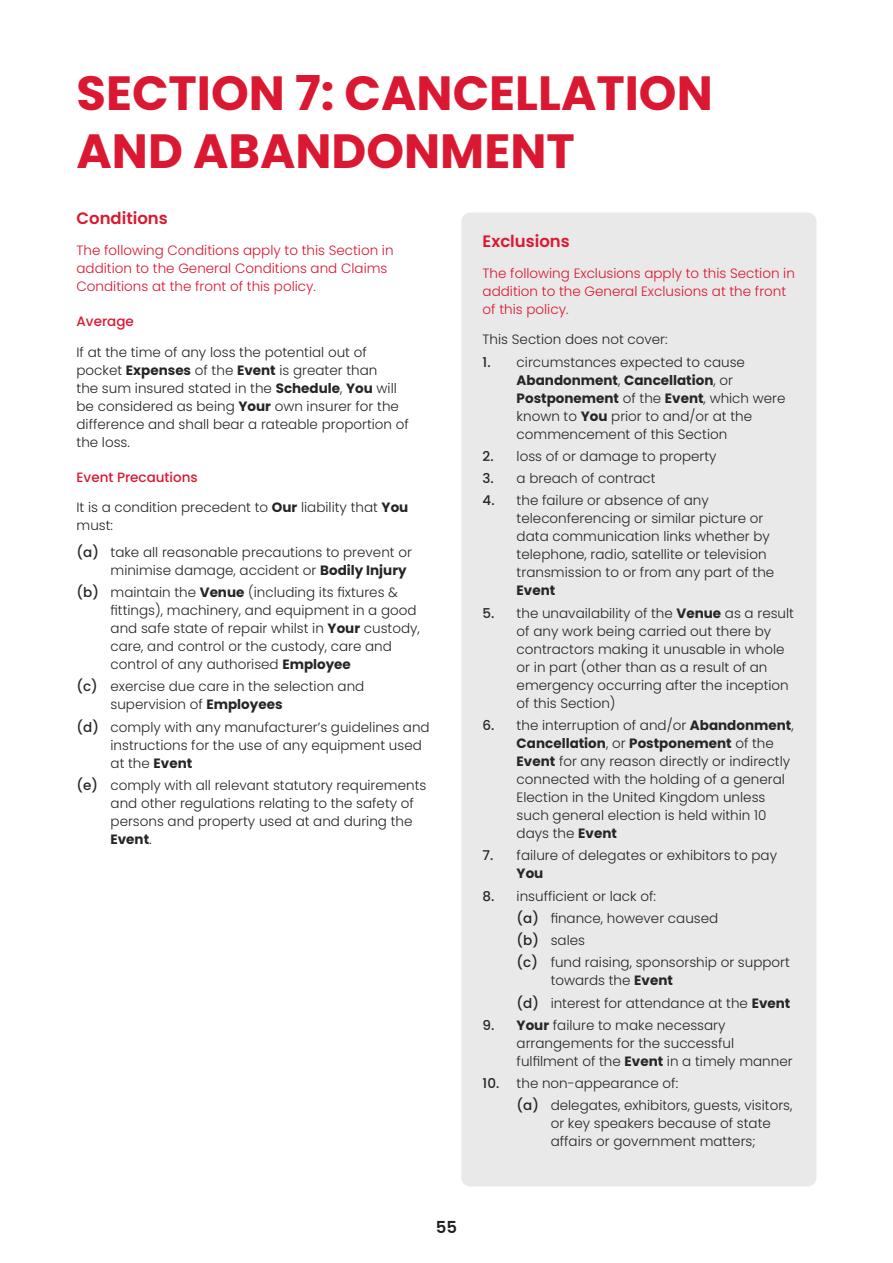
<style>
.page{position:relative;width:893px;height:1263px;background:#fff}
.page>*{position:absolute;margin:0;border:0;box-sizing:border-box;transform-origin:0 0}
.A4_Page_Title_NOTOC{font:700 48px/57.6px "Poppins";color:#db1831}
.Subtitle_L1_Red{font:600 16.5px "Poppins";color:#db1831}
.t1{font:600 16.5px "Poppins";color:#231f20}
.Body{font:300 13.5px/18px "Poppins";color:#262626}
.Body_Colour{font:300 13.5px/18px "Poppins";color:#db1831}
.Subtitle_L2_Red{font:500 13.5px "Poppins";color:#db1831}
.s1{font-weight:700}
.s2{font-weight:500}
</style>
<div class="page">
<div style="left:461px;top:213px;width:355px;height:973px;background:#e9e9e9;border-radius:9px"></div>
<p class="A4_Page_Title_NOTOC" style="left:77px;top:65px;width:638px">SECTION 7: CANCELLATION<br>AND ABANDONMENT</p>
<p class="Subtitle_L1_Red" style="left:77px;top:209px;width:93px">Conditions</p>
<p class="Body_Colour" style="left:77px;top:241px;width:319px">The following Conditions apply to this Section in addition to the General Conditions and Claims<br>Conditions at the front of this policy.</p>
<p class="Subtitle_L2_Red" style="left:77px;top:313px;width:59px">Average</p>
<p class="Body" style="left:77px;top:343px;width:334px">If at the time of any loss the potential out of pocket <span class="s1">Expenses</span> of the <span class="s1">Event</span> is greater than<br>the sum insured stated in the <span class="s1">Schedule</span>, <span class="s1">You</span> will be considered as being <span class="s1">Your</span> own insurer for the difference and shall bear a rateable proportion of the loss.</p>
<p class="Subtitle_L2_Red" style="left:77px;top:469px;width:123px">Event Precautions</p>
<p class="Body" style="left:77px;top:499px;width:333px">It is a condition precedent to <span class="s1">Our</span> liability that <span class="s1">You </span>must:</p>
<p class="Body" style="left:111px;top:543px;width:303px;text-indent:-34px"><span class="s2">(a)</span> take all reasonable precautions to prevent or minimise damage, accident or <span class="s1">Bodily Injury</span></p>
<p class="Body" style="left:111px;top:583px;width:311px;text-indent:-34px"><span class="s2">(b)</span> maintain the <span class="s1">Venue</span> (including its fixtures &amp; fittings), machinery, and equipment in a good and safe state of repair whilst in <span class="s1">Your</span> custody, care, and control or the custody, care and control of any authorised <span class="s1">Employee</span></p>
<p class="Body" style="left:111px;top:678px;width:255px;text-indent:-34px"><span class="s2">(c)</span> exercise due care in the selection and supervision of <span class="s1">Employees</span></p>
<p class="Body" style="left:111px;top:718px;width:321px;text-indent:-34px"><span class="s2">(d)</span> comply with any manufacturer’s guidelines and instructions for the use of any equipment used at the <span class="s1">Event</span></p>
<p class="Body" style="left:111px;top:776px;width:317px;text-indent:-34px"><span class="s2">(e)</span> comply with all relevant statutory requirements and other regulations relating to the safety of persons and property used at and during the <span class="s1">Event</span>.</p>
<p class="Subtitle_L1_Red" style="left:483px;top:232px;width:89px">Exclusions</p>
<p class="Body_Colour" style="left:483px;top:264px;width:314px">The following Exclusions apply to this Section in addition to the General Exclusions at the front of this policy.</p>
<p class="Body" style="left:483px;top:331px;width:187px">This Section does not cover:</p>
<p class="Body" style="left:517px;top:353px;width:270px;text-indent:-34px"><span class="s2">1.</span> circumstances expected to cause <span class="s1">Abandonment</span>, <span class="s1">Cancellation</span>, or <span class="s1">Postponement</span> of the <span class="s1">Event</span>, which were known to <span class="s1">You</span> prior to and/or at the commencement of this Section</p>
<p class="Body" style="left:483px;top:447px;width:235px"><span class="s2">2.</span> loss of or damage to property</p>
<p class="Body" style="left:483px;top:469px;width:174px"><span class="s2">3.</span> a breach of contract</p>
<p class="Body" style="left:517px;top:492px;width:259px;text-indent:-34px"><span class="s2">4.</span> the failure or absence of any teleconferencing or similar picture or data communication links whether by telephone, radio, satellite or television transmission to or from any part of the<br><span class="s1">Event</span></p>
<p class="Body" style="left:517px;top:604px;width:279px;text-indent:-34px"><span class="s2">5.</span> the unavailability of the <span class="s1">Venue</span> as a result of any work being carried out there by contractors making it unusable in whole or in part (other than as a result of an emergency occurring after the inception of this Section)</p>
<p class="Body" style="left:517px;top:716px;width:279px;text-indent:-34px"><span class="s2">6.</span> the interruption of and/or <span class="s1">Abandonment</span>, <span class="s1">Cancellation</span>, or <span class="s1">Postponement</span> of the <span class="s1">Event</span> for any reason directly or indirectly connected with the holding of a general Election in the United Kingdom unless such general election is held within 10 days the <span class="s1">Event</span></p>
<p class="Body" style="left:517px;top:846px;width:262px;text-indent:-34px"><span class="s2">7.</span> failure of delegates or exhibitors to pay<br><span class="s1">You</span></p>
<p class="Body" style="left:483px;top:887px;width:175px"><span class="s2">8.</span> insufficient or lack of:</p>
<p class="Body" style="left:517px;top:909px;width:203px"><span class="s2">(a)</span> finance, however caused</p>
<p class="Body" style="left:517px;top:931px;width:70px"><span class="s2">(b)</span> sales</p>
<p class="Body" style="left:551px;top:954px;width:241px;text-indent:-34px"><span class="s2">(c)</span> fund raising, sponsorship or support towards the <span class="s1">Event</span></p>
<p class="Body" style="left:517px;top:994px;width:275px"><span class="s2">(d)</span> interest for attendance at the <span class="s1">Event</span></p>
<p class="Body" style="left:517px;top:1016px;width:277px;text-indent:-34px"><span class="s2">9.</span> <span class="s1">Your</span> failure to make necessary arrangements for the successful fulfilment of the <span class="s1">Event</span> in a timely manner</p>
<p class="Body" style="left:483px;top:1074px;width:197px"><span class="s2">10.</span> the non-appearance of:</p>
<p class="Body" style="left:551px;top:1097px;width:243px;text-indent:-34px"><span class="s2">(a)</span> delegates, exhibitors, guests, visitors, or key speakers because of state affairs or government matters;</p>
<p class="t1" style="left:436px;top:1218px;width:23px">55</p>
</div>
